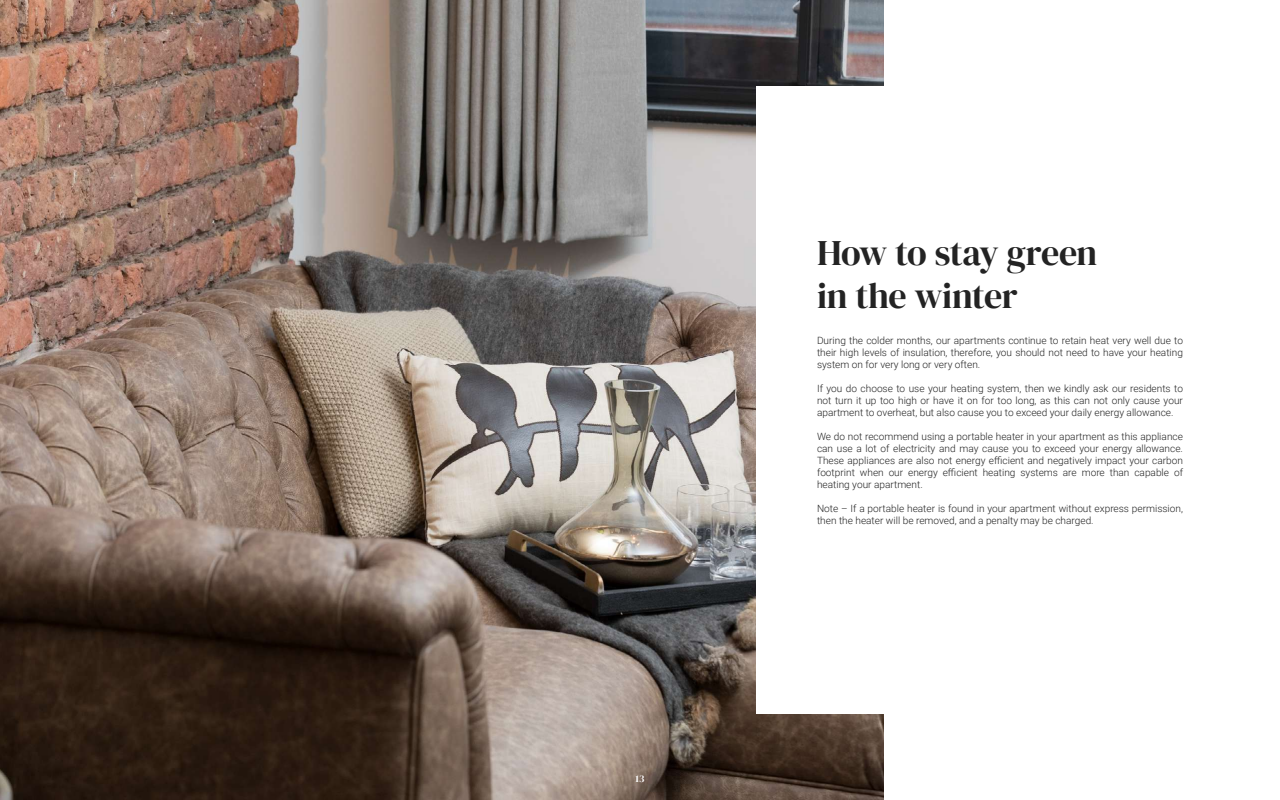
<style>
.page{position:relative;width:1280px;height:800px;background:#fff}
.page>*{position:absolute;margin:0;border:0;box-sizing:border-box;transform-origin:0 0}
.t1{font:36px/43.2px "DM Serif Display";letter-spacing:-.02em;color:#232323}
.t2{font:300 10px/12px "Roboto";color:#232323;text-align:justify}
.t3{font:10px "DM Serif Display";color:#fff}
</style>
<div class="page">
<img style="left:0;top:0;width:884px;height:800px">
<div style="left:756px;top:86px;width:524px;height:628px;background:#fff"></div>
<p class="t3" style="left:636px;top:773px;width:10px">13</p>
<h1 class="t1" style="left:817px;top:232px;width:282px">How to stay green in the winter</h1>
<p class="t2" style="left:817px;top:334px;width:368px">During the colder months, our apartments continue to retain heat very well due to their high levels of insulation, therefore, you should not need to have your heating system on for very long or very often.</p>
<p class="t2" style="left:817px;top:382px;width:368px">If you do choose to use your heating system, then we kindly ask our residents to not turn it up too high or have it on for too long, as this can not only cause your apartment to overheat, but also cause you to exceed your daily energy allowance.</p>
<p class="t2" style="left:817px;top:430px;width:368px">We do not recommend using a portable heater in your apartment as this appliance can use a lot of electricity and may cause you to exceed your energy allowance.<br>These appliances are also not energy efficient and negatively impact your carbon footprint when our energy efficient heating systems are more than capable of heating your apartment.</p>
<p class="t2" style="left:817px;top:502px;width:367px">Note – If a portable heater is found in your apartment without express permission, then the heater will be removed, and a penalty may be charged.</p>
</div>
